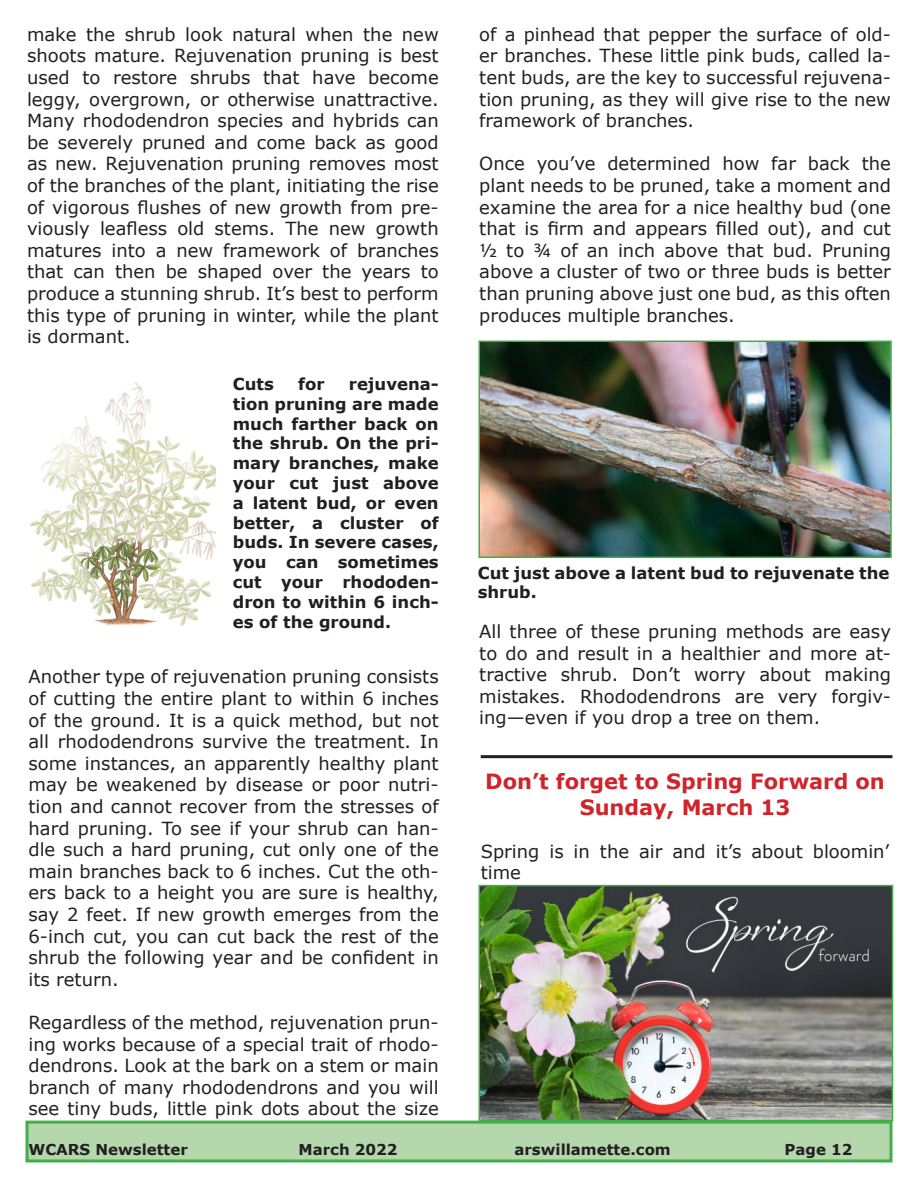
<style>
.page{position:relative;width:918px;height:1188px;background:#fff}
.page>*{position:absolute;margin:0;border:0;box-sizing:border-box;transform-origin:0 0}
.t1{font:700 21px "Verdana";color:#d1232a}
.t2{font:18px/21.6px "Verdana";color:#231f20;text-align:justify}
.t3{font:700 16.5px/19.8px "Verdana";color:#231f20;text-align:justify}
.t4{font:700 15px "Verdana";color:#231f20}
</style>
<div class="page">
<div style="left:27px;top:1122px;width:864px;height:39px;background:#b5d7ac"></div>
<div style="left:26px;top:1121px;width:866px;height:41px;border:3px solid #40ae49"></div>
<img style="left:30px;top:382px;width:186px;height:244px">
<img style="left:481px;top:344px;width:408px;height:211px">
<div style="left:478px;top:341px;width:414px;height:217px;border:2px solid #40ae49"></div>
<img style="left:481px;top:888px;width:409px;height:230px">
<div style="left:478px;top:885px;width:415px;height:236px;border:2px solid #40ae49"></div>
<hr style="left:481px;top:755px;width:411px;height:3px;background:#231f20">
<p class="t2" style="left:27px;top:23px;width:413px">make the shrub look natural when the new shoots mature. Rejuvenation pruning is best used to restore shrubs that have become leggy, overgrown, or otherwise unattractive.<br>Many rhododendron species and hybrids can be severely pruned and come back as good as new. Rejuvenation pruning removes most of the branches of the plant, initiating the rise of vigorous flushes of new growth from pre&shy;viously leafless old stems. The new growth matures into a new framework of branches that can then be shaped over the years to produce a stunning shrub. It’s best to perform this type of pruning in winter, while the plant is dormant.</p>
<p class="t3" style="left:233px;top:374px;width:43px">Cuts</p>
<p class="t3" style="left:298px;top:374px;width:28px">for</p>
<p class="t3" style="left:233px;top:374px;width:207px;text-indent:116px">rejuvena&shy;tion pruning are made much farther back on the shrub. On the pri&shy;mary branches, make your cut just above a latent bud, or even better, a cluster of buds. In severe cases, you can sometimes cut your rhododen&shy;dron to within 6 inch&shy;es of the ground.</p>
<p class="t2" style="left:28px;top:666px;width:412px">Another type of rejuvenation pruning consists of cutting the entire plant to within 6 inches of the ground. It is a quick method, but not all rhododendrons survive the treatment. In some instances, an apparently healthy plant may be weakened by disease or poor nutri&shy;tion and cannot recover from the stresses of hard pruning. To see if your shrub can han&shy;dle such a hard pruning, cut only one of the main branches back to 6 inches. Cut the oth&shy;ers back to a height you are sure is healthy, say 2 feet. If new growth emerges from the 6-inch cut, you can cut back the rest of the shrub the following year and be confident in its return.</p>
<p class="t2" style="left:28px;top:1011px;width:412px">Regardless of the method, rejuvenation prun&shy;ing works because of a special trait of rhodo&shy;dendrons. Look at the bark on a stem or main branch of many rhododendrons and you will see tiny buds, little pink dots about the size</p>
<p class="t2" style="left:479px;top:23px;width:413px">of a pinhead that pepper the surface of old&shy;er branches. These little pink buds, called la&shy;tent buds, are the key to successful rejuvena&shy;tion pruning, as they will give rise to the new framework of branches.</p>
<p class="t2" style="left:479px;top:153px;width:413px">Once you’ve determined how far back the plant needs to be pruned, take a moment and examine the area for a nice healthy bud (one that is firm and appears filled out), and cut ½ to ¾ of an inch above that bud. Pruning above a cluster of two or three buds is better than pruning above just one bud, as this often produces multiple branches.</p>
<p class="t3" style="left:478px;top:562px;width:413px">Cut just above a latent bud to rejuvenate the shrub.</p>
<p class="t2" style="left:479px;top:620px;width:413px">All three of these pruning methods are easy to do and result in a healthier and more at&shy;tractive shrub. Don’t worry about making mistakes. Rhododendrons are very forgiv&shy;ing—even if you drop a tree on them.</p>
<p class="t1" style="left:485px;top:767px;width:401px">Don’t forget to Spring Forward on</p>
<p class="t1" style="left:580px;top:792px;width:212px">Sunday, March 13</p>
<p class="t2" style="left:481px;top:840px;width:410px">Spring is in the air and it’s about bloomin’ time</p>
<p class="t4" style="left:28px;top:1139px;width:161px">WCARS Newsletter</p>
<p class="t4" style="left:298px;top:1139px;width:100px">March 2022</p>
<p class="t4" style="left:514px;top:1139px;width:158px">arswillamette.com</p>
<p class="t4" style="left:784px;top:1139px;width:69px">Page 12</p>
</div>
